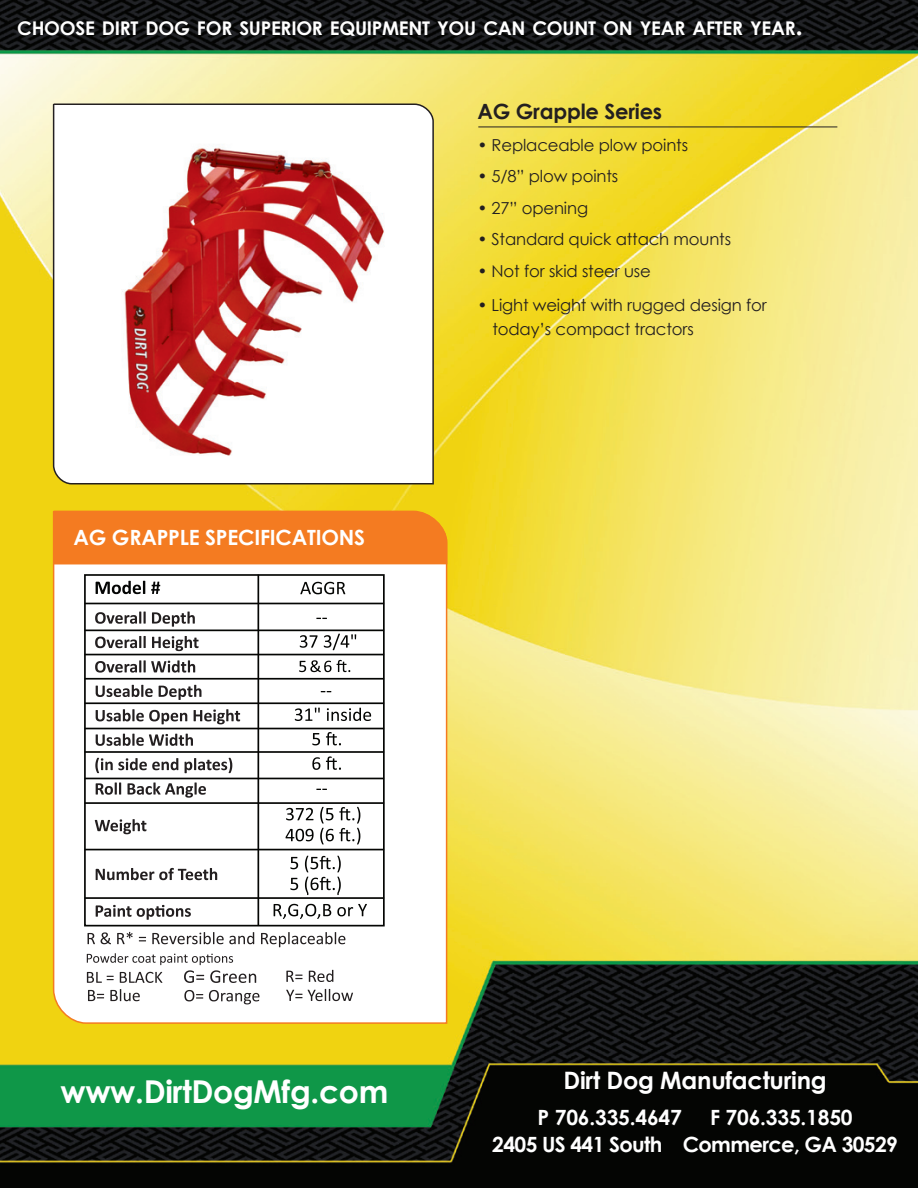
<style>
.page{position:relative;width:918px;height:1188px;background:#fff}
.page>*{position:absolute;margin:0;border:0;box-sizing:border-box;transform-origin:0 0}
.t1{font:700 31.5px "Century Gothic";letter-spacing:-.01em;color:#fff}
.t2{font:700 24px "Century Gothic";letter-spacing:-.01em;color:#fff}
.t3{font:700 21px "Century Gothic";letter-spacing:-.01em;color:#fff}
.t4{font:700 21px "Century Gothic";letter-spacing:-.03em;color:#fff}
.t5{font:700 21px "Century Gothic";letter-spacing:-.01em;color:#231f20}
.t6{font:700 18.9px "Century Gothic";letter-spacing:-.015em;color:#fff}
.t7{font:16.5px "Century Gothic";letter-spacing:-.01em;color:#231f20}
.s1{font-size:27px}
</style>
<div class="page">
<img style="left:0;top:0;width:918px;height:1188px">
<svg style="left:52px;top:103px;width:383px;height:382px"></svg>
<hr style="left:478px;top:127px;width:359px;height:1px;background:#231f20">
<svg style="left:52px;top:510px;width:396px;height:515px"></svg>
<div style="left:54px;top:511px;width:393px;height:53px;background:#f47b21"></div>
<p class="t6" style="left:17px;top:17px;width:787px">CHOOSE DIRT DOG FOR SUPERIOR EQUIPMENT YOU CAN COUNT ON YEAR AFTER YEAR<span class="s1">.</span></p>
<p class="t3" style="left:74px;top:524px;width:293px">AG GRAPPLE SPECIFICATIONS</p>
<p class="t5" style="left:477px;top:98px;width:186px">AG Grapple Series</p>
<p class="t7" style="left:477px;top:135px;width:212px">• Replaceable plow points</p>
<p class="t7" style="left:477px;top:166px;width:142px">• 5/8” plow points</p>
<p class="t7" style="left:477px;top:198px;width:112px">• 27” opening</p>
<p class="t7" style="left:477px;top:229px;width:255px">• Standard quick attach mounts</p>
<p class="t7" style="left:477px;top:261px;width:175px">• Not for skid steer use</p>
<p class="t7" style="left:477px;top:295px;width:291px">• Light weight with rugged design for</p>
<p class="t7" style="left:492px;top:319px;width:203px">today’s compact tractors</p>
<p class="t1" style="left:61px;top:1072px;width:329px">www.DirtDogMfg.com</p>
<p class="t2" style="left:564px;top:1065px;width:265px">Dirt Dog Manufacturing</p>
<p class="t3" style="left:538px;top:1104px;width:146px">P 706.335.4647</p>
<p class="t3" style="left:710px;top:1104px;width:144px">F 706.335.1850</p>
<p class="t4" style="left:492px;top:1131px;width:407px">2405 US 441 South Commerce, GA 30529</p>
</div>
